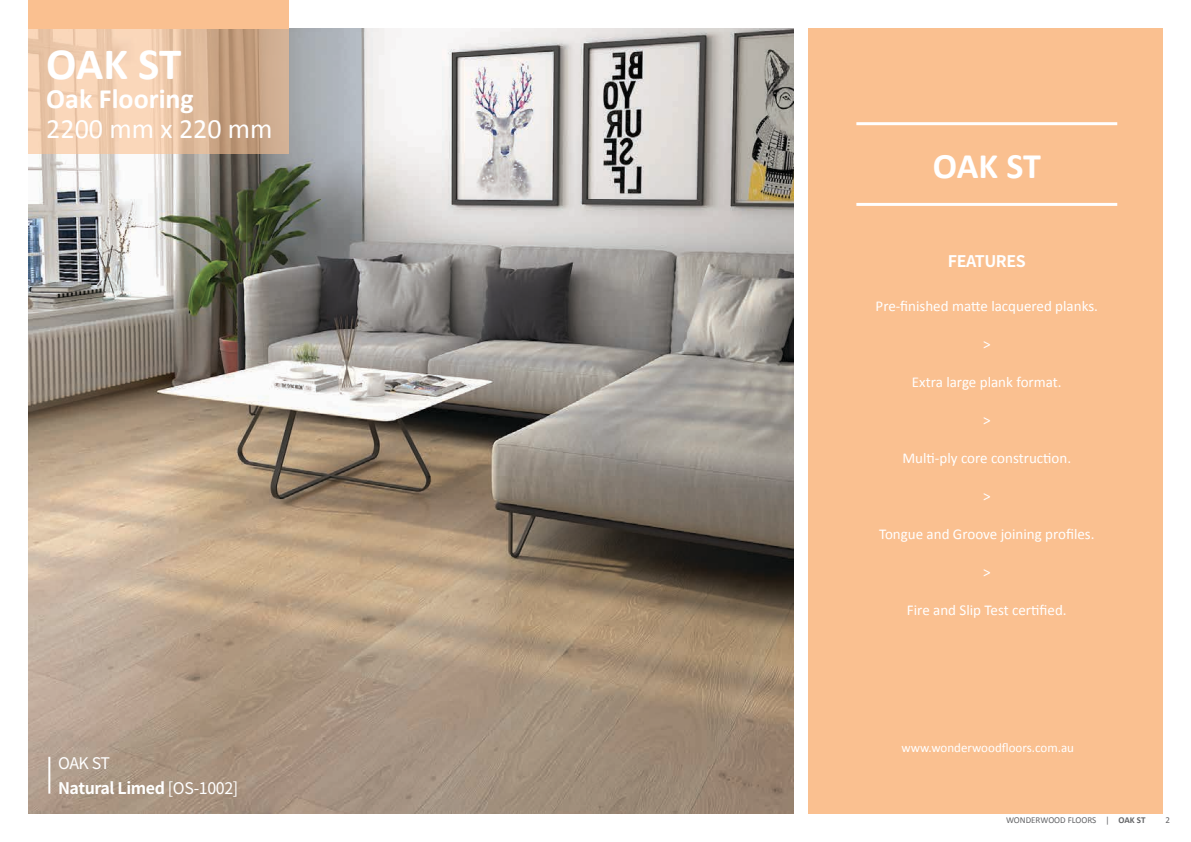
<style>
.page{position:relative;width:1191px;height:842px;background:#fff}
.page>*{position:absolute;margin:0;border:0;box-sizing:border-box;transform-origin:0 0}
.t1{font:700 45px "Calibri";color:#fff}
.t2{font:700 36px "Calibri";color:#fff}
.t3{font:28px "Calibri";color:#fff}
.t4{font:700 28px "Calibri";color:#fff}
.t5{font:16px/24.9px "Source Han Sans";color:#fff}
.t6{font:700 16px "Source Han Sans";letter-spacing:-.025em;color:#fff}
.t7{font:15px "Calibri";color:#fff}
.t8{font:13px "Calibri";color:#fff}
.t9{font:9px "Calibri";color:#636466}
.s1{font-weight:700}
</style>
<div class="page">
<div style="left:808px;top:28px;width:354px;height:786px;background:#fac090"></div>
<img style="left:28px;top:28px;width:765px;height:786px">
<div style="left:28px;top:0;width:261px;height:28px;background:#fac090"></div>
<svg style="left:28px;top:28px;width:261px;height:126px;background:#e2bea0"></svg>
<hr style="left:48px;top:757px;width:2px;height:37px;background:#fff">
<hr style="left:856px;top:122px;width:261px;height:3px;background:#fff">
<hr style="left:856px;top:203px;width:261px;height:3px;background:#fff">
<h1 class="t1" style="left:46px;top:35px;width:136px">OAK ST</h1>
<h3 class="t4" style="left:46px;top:81px;width:149px">Oak Flooring</h3>
<h3 class="t3" style="left:46px;top:111px;width:228px">2200 mm x 220 mm</h3>
<p class="t5" style="left:58px;top:751px;width:182px">OAK ST<br><span class="s1">Natural Limed</span> [OS-1002]</p>
<h2 class="t2" style="left:932px;top:143px;width:109px">OAK ST</h2>
<p class="t6" style="left:947px;top:252px;width:80px">FEATURES</p>
<p class="t7" style="left:875px;top:296px;width:224px">Pre-finished matte lacquered planks.</p>
<p class="t7" style="left:983px;top:334px;width:9px">&gt;</p>
<p class="t7" style="left:912px;top:372px;width:151px">Extra large plank format.</p>
<p class="t7" style="left:983px;top:410px;width:9px">&gt;</p>
<p class="t7" style="left:902px;top:448px;width:170px">Multi-ply core construction.</p>
<p class="t7" style="left:983px;top:486px;width:9px">&gt;</p>
<p class="t7" style="left:879px;top:524px;width:217px">Tongue and Groove joining profiles.</p>
<p class="t7" style="left:983px;top:562px;width:9px">&gt;</p>
<p class="t7" style="left:907px;top:600px;width:161px">Fire and Slip Test certified.</p>
<p class="t8" style="left:901px;top:739px;width:174px">www.wonderwoodfloors.com.au</p>
<p class="t9" style="left:1006px;top:814px;width:141px">WONDERWOOD FLOORS | <span class="s1">OAK ST</span></p>
<p class="t9" style="left:1165px;top:814px;width:6px">2</p>
</div>
